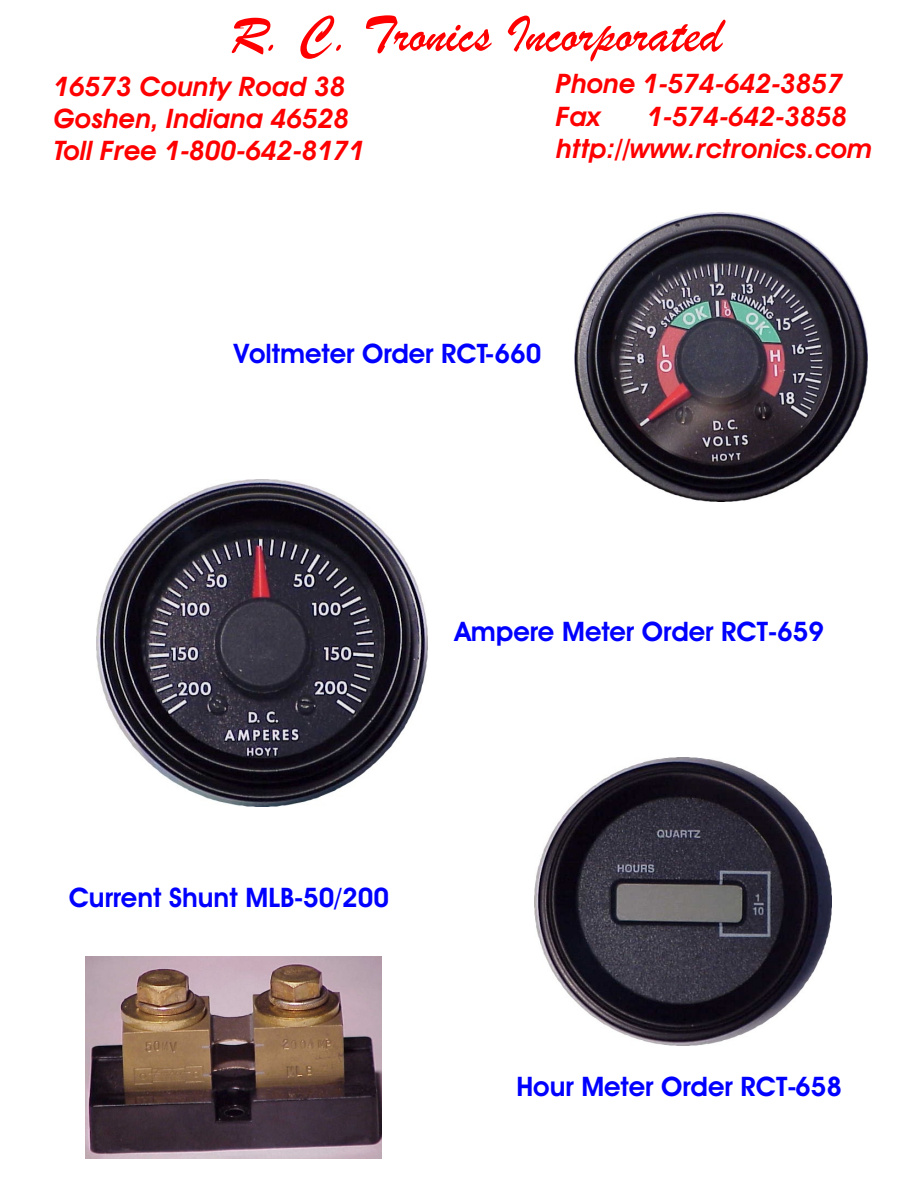
<style>
.page{position:relative;width:918px;height:1188px;background:#fff}
.page>*{position:absolute;margin:0;border:0;box-sizing:border-box;transform-origin:0 0}
.t1{font:italic 54px "Brush Script";color:#f00}
.t2{font:italic 700 27px/32.2px "Avant Garde Bk BT";color:#f00}
.t3{font:700 27px "Avant Garde Bk BT";color:#00f}
</style>
<div class="page">
<img style="left:535px;top:758px;width:297px;height:287px">
<img style="left:96px;top:479px;width:331px;height:327px">
<img style="left:575px;top:212px;width:292px;height:290px">
<img style="left:86px;top:957px;width:295px;height:201px">
<h1 class="t1" style="left:230px;top:18px;width:494px">R. C. Tronics Incorporated</h1>
<p class="t2" style="left:54px;top:72px;width:312px">16573 County Road 38<br>Goshen, Indiana 46528<br>Toll Free 1-800-642-8171</p>
<p class="t2" style="left:556px;top:70px;width:289px">Phone 1-574-642-3857<br>Fax</p>
<p class="t2" style="left:556px;top:103px;width:318px;text-indent:91px">1-574-642-3858 http://www.rctronics.com</p>
<p class="t3" style="left:234px;top:343px;width:309px">Voltmeter Order RCT-660</p>
<p class="t3" style="left:455px;top:621px;width:371px">Ampere Meter Order RCT-659</p>
<p class="t3" style="left:69px;top:886px;width:322px">Current Shunt MLB-50/200</p>
<p class="t3" style="left:516px;top:1076px;width:327px">Hour Meter Order RCT-658</p>
</div>
